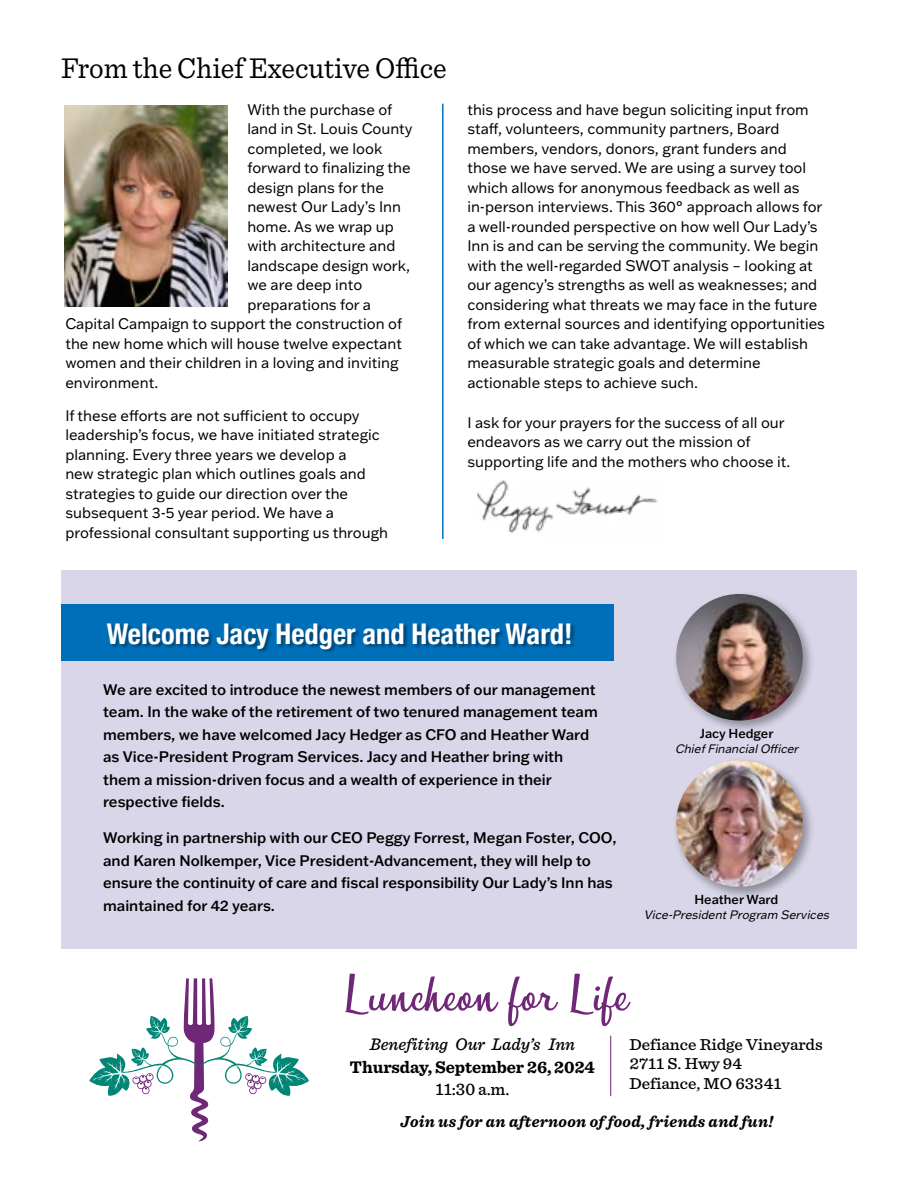
<style>
.page{position:relative;width:918px;height:1188px;background:#fff}
.page>*{position:absolute;margin:0;border:0;box-sizing:border-box;transform-origin:0 0}
.t1{font:30px "Sentinel";color:#000;scale:.95 1}
.t2{font:700 condensed 28.5px "Helvetica Neue";color:#fff}
.t3{font:700 17.55px "Sentinel";letter-spacing:-.005em;color:#000}
.t4{font:italic 500 17.55px "Sentinel";letter-spacing:-.005em;color:#000}
.t5{font:500 17.55px "Sentinel";color:#000}
.t6{font:500 16.5px/19.5px "Sentinel";color:#000;scale:1.04 1}
.t7{font:italic 700 16.5px "Sentinel";letter-spacing:.02em;color:#000;scale:.96 1}
.t8{font:15px/19.5px "Franklin Gothic ATF";color:#000}
.t9{font:500 15px/22.5px "Franklin Gothic ATF";color:#000}
.t10{font:500 12.75px "Franklin Gothic ATF";color:#000}
.t11{font:italic 12px "Franklin Gothic ATF";color:#000}
</style>
<div class="page">
<img style="left:65px;top:106px;width:162px;height:201px">
<img style="left:477px;top:480px;width:181px;height:53px">
<hr style="left:442px;top:104px;width:2px;height:435px;background:#006fba">
<div style="left:61px;top:570px;width:796px;height:379px;background:#d8d6e8"></div>
<div style="left:61px;top:605px;width:553px;height:56px;background:#006fba"></div>
<div style="left:108px;top:624px;width:468px;height:29px;background:#000;opacity:.35"></div>
<div style="left:673px;top:757px;width:142px;height:143px;background:#000;opacity:.35"></div>
<img style="left:676px;top:760px;width:127px;height:127px;border-radius:63px">
<div style="left:673px;top:591px;width:142px;height:142px;background:#000;opacity:.35"></div>
<img style="left:676px;top:594px;width:127px;height:127px;border-radius:63px">
<svg style="left:345px;top:974px;width:286px;height:52px"></svg>
<svg style="left:89px;top:978px;width:220px;height:164px"></svg>
<hr style="left:610px;top:1036px;width:1px;height:60px;background:#6e2277">
<h1 class="t1" style="left:61px;top:45px;width:408px">From the Chief Executive Office</h1>
<p class="t8" style="left:247px;top:99px;width:147px">With the purchase of</p>
<p class="t8" style="left:247px;top:119px;width:167px">land in St. Louis County</p>
<p class="t8" style="left:247px;top:138px;width:136px">completed, we look</p>
<p class="t8" style="left:247px;top:158px;width:165px">forward to finalizing the</p>
<p class="t8" style="left:247px;top:177px;width:138px">design plans for the</p>
<p class="t8" style="left:247px;top:197px;width:155px">newest Our Lady’s Inn</p>
<p class="t8" style="left:247px;top:216px;width:148px">home. As we wrap up</p>
<p class="t8" style="left:247px;top:236px;width:150px">with architecture and</p>
<p class="t8" style="left:247px;top:255px;width:164px">landscape design work,</p>
<p class="t8" style="left:247px;top:275px;width:116px">we are deep into</p>
<p class="t8" style="left:247px;top:294px;width:125px">preparations for a</p>
<p class="t8" style="left:65px;top:314px;width:338px">Capital Campaign to support the construction of</p>
<p class="t8" style="left:65px;top:333px;width:338px">the new home which will house twelve expectant</p>
<p class="t8" style="left:65px;top:353px;width:335px">women and their children in a loving and inviting</p>
<p class="t8" style="left:65px;top:372px;width:94px">environment.</p>
<p class="t8" style="left:65px;top:405px;width:324px">If these efforts are not sufficient to occupy leadership’s focus, we have initiated strategic planning. Every three years we develop a<br>new strategic plan which outlines goals and strategies to guide our direction over the subsequent 3-5 year period. We have a professional consultant supporting us through</p>
<p class="t8" style="left:467px;top:99px;width:359px">this process and have begun soliciting input from staff, volunteers, community partners, Board members, vendors, donors, grant funders and those we have served. We are using a survey tool which allows for anonymous feedback as well as in-person interviews. This 360° approach allows for a well-rounded perspective on how well Our Lady’s Inn is and can be serving the community. We begin with the well-regarded SWOT analysis – looking at our agency’s strengths as well as weaknesses; and considering what threats we may face in the future from external sources and identifying opportunities of which we can take advantage. We will establish measurable strategic goals and determine actionable steps to achieve such.</p>
<p class="t8" style="left:467px;top:412px;width:325px">I ask for your prayers for the success of all our endeavors as we carry out the mission of supporting life and the mothers who choose it.</p>
<h2 class="t2" style="left:107px;top:610px;width:467px">Welcome Jacy Hedger and Heather Ward!</h2>
<p class="t9" style="left:103px;top:678px;width:496px">We are excited to introduce the newest members of our management team. In the wake of the retirement of two tenured management team members, we have welcomed Jacy Hedger as CFO and Heather Ward as Vice-President Program Services. Jacy and Heather bring with them a mission-driven focus and a wealth of experience in their respective fields.</p>
<p class="t9" style="left:103px;top:826px;width:515px">Working in partnership with our CEO Peggy Forrest, Megan Foster, COO, and Karen Nolkemper, Vice President-Advancement, they will help to ensure the continuity of care and fiscal responsibility Our Lady’s Inn has maintained for 42 years.</p>
<p class="t10" style="left:700px;top:724px;width:75px">Jacy Hedger</p>
<p class="t11" style="left:675px;top:740px;width:128px">ChiefFinancialOfficer</p>
<p class="t10" style="left:694px;top:891px;width:86px">Heather Ward</p>
<p class="t11" style="left:644px;top:906px;width:190px">Vice-PresidentProgram Services</p>
<p class="t4" style="left:370px;top:1031px;width:207px">Benefiting Our Lady’s Inn</p>
<p class="t3" style="left:350px;top:1053px;width:247px">Thursday, September 26, 2024</p>
<p class="t5" style="left:436px;top:1076px;width:75px">11:30 a.m.</p>
<p class="t7" style="left:401px;top:1108px;width:390px">Join us for an afternoon of food, friends and fun!</p>
<p class="t6" style="left:629px;top:1034px;width:187px">Defiance Ridge Vineyards<br>2711 S. Hwy 94<br>Defiance, MO 63341</p>
</div>
